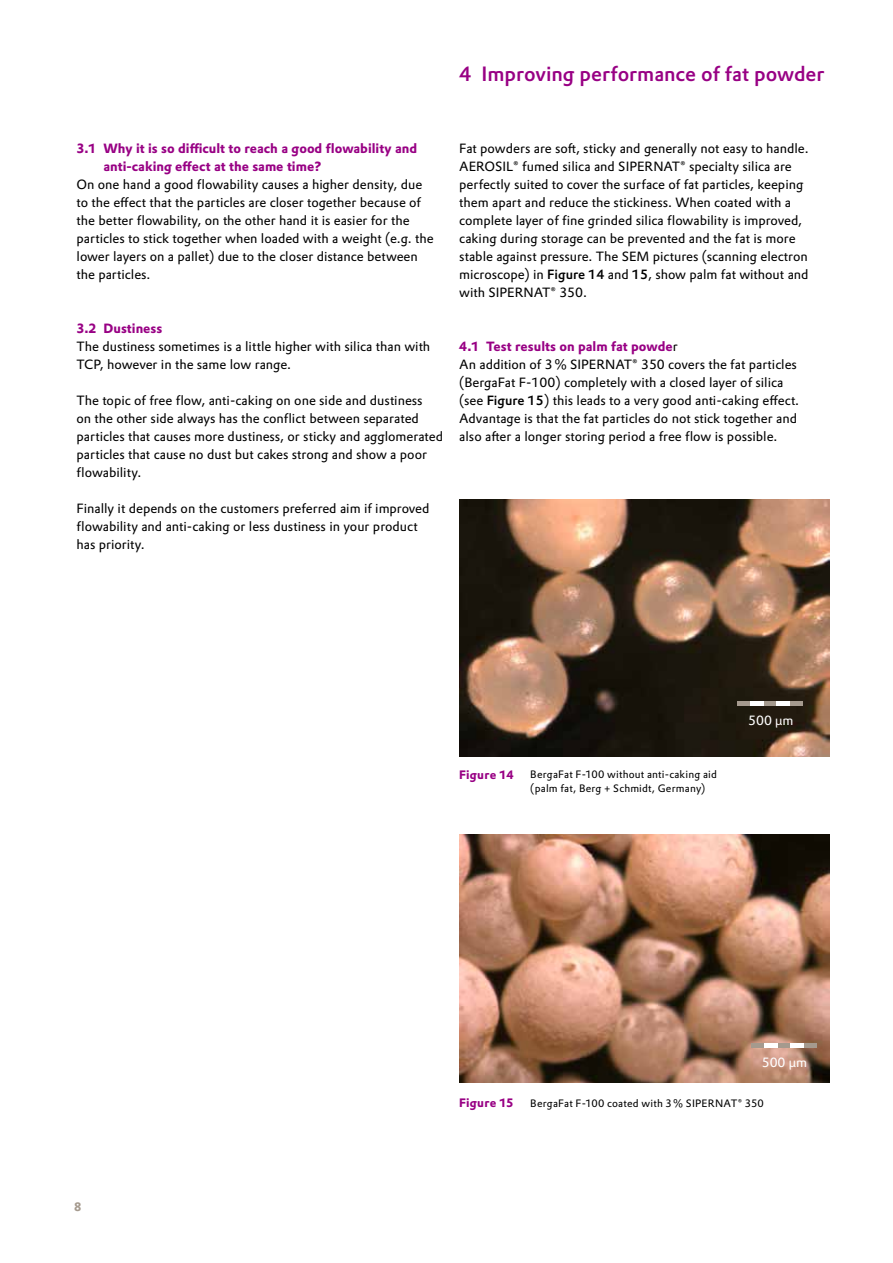
<style>
.page{position:relative;width:893px;height:1263px;background:#fff}
.page>*{position:absolute;margin:0;border:0;box-sizing:border-box;transform-origin:0 0}
.t1{font:500 20.25px "Evonik Prokyon";color:#980084}
.t2{font:13.2px/18px "Evonik Prokyon";color:#000}
.t3{font:700 13.2px/18px "Evonik Prokyon";color:#980084}
.t4{font:13.2px "Evonik Prokyon";color:#fff}
.t5{font:700 12px "Evonik Prokyon";letter-spacing:.02em;color:#980084}
.t6{font:700 12px "Evonik Prokyon";color:#a59a8e}
.t7{font:10.5px/13.5px "Evonik Prokyon";letter-spacing:.02em;color:#000}
.s1{font-weight:500}
.s2{font-weight:700;color:#980084}
.s3{font-family:"Myriad Pro"}
</style>
<div class="page">
<img style="left:459px;top:500px;width:370px;height:256px">
<img style="left:459px;top:835px;width:370px;height:247px">
<div style="left:751px;top:1043px;width:13px;height:5px;background:#a59a8e"></div>
<div style="left:738px;top:701px;width:13px;height:5px;background:#a59a8e"></div>
<div style="left:777px;top:1043px;width:13px;height:5px;background:#a59a8e"></div>
<div style="left:764px;top:701px;width:13px;height:5px;background:#a59a8e"></div>
<div style="left:803px;top:1043px;width:13px;height:5px;background:#a59a8e"></div>
<div style="left:790px;top:701px;width:13px;height:5px;background:#a59a8e"></div>
<div style="left:764px;top:1043px;width:13px;height:5px;background:#fff"></div>
<div style="left:751px;top:701px;width:13px;height:5px;background:#fff"></div>
<div style="left:790px;top:1043px;width:13px;height:5px;background:#fff"></div>
<div style="left:777px;top:701px;width:13px;height:5px;background:#fff"></div>
<h1 class="t1" style="left:459px;top:58px;width:367px">4 Improving performance of fat powder</h1>
<p class="t3" style="left:104px;top:138px;width:315px;text-indent:-27px">3.1 Why it is so difficult to reach a good flowability and anti-caking effect at the same time?</p>
<p class="t2" style="left:77px;top:175px;width:359px">On one hand a good flowability causes a higher density, due to the effect that the particles are closer together because of the better flowability, on the other hand it is easier for the particles to stick together when loaded with a weight (e.g. the lower layers on a pallet) due to the closer distance between the particles.</p>
<p class="t3" style="left:77px;top:318px;width:87px">3.2 Dustiness</p>
<p class="t2" style="left:77px;top:336px;width:355px">The dustiness sometimes is a little higher with silica than with<br>TCP, however in the same low range.</p>
<p class="t2" style="left:77px;top:390px;width:368px">The topic of free flow, anti-caking on one side and dustiness<br>on the other side always has the conflict between separated particles that causes more dustiness, or sticky and agglomerated particles that cause no dust but cakes strong and show a poor flowability.</p>
<p class="t2" style="left:77px;top:498px;width:354px">Finally it depends on the customers preferred aim if improved flowability and anti-caking or less dustiness in your product has priority.</p>
<p class="t2" style="left:459px;top:139px;width:351px">Fat powders are soft, sticky and generally not easy to handle.<br>AEROSIL® fumed silica and SIPERNAT® specialty silica are perfectly suited to cover the surface of fat particles, keeping them apart and reduce the stickiness. When coated with a complete layer of fine grinded silica flowability is improved, caking during storage can be prevented and the fat is more stable against pressure. The SEM pictures (scanning electron microscope) in <span class="s1">Figure 14</span> and <span class="s1">15</span>, show palm fat without and with SIPERNAT® 350.</p>
<p class="t2" style="left:459px;top:336px;width:341px"><span class="s2">4.1 Test results on palm fat powde</span>r<br>An addition of 3% SIPERNAT® 350 covers the fat particles (BergaFat F-100) completely with a closed layer of silica (see <span class="s1">Figure 15</span>) this leads to a very good anti-caking effect.<br>Advantage is that the fat particles do not stick together and also after a longer storing period a free flow is possible.</p>
<p class="t5" style="left:459px;top:765px;width:56px">Figure 14</p>
<p class="t7" style="left:530px;top:767px;width:188px">BergaFat F-100 without anti-caking aid (palm fat, Berg + Schmidt, Germany)</p>
<p class="t4" style="left:748px;top:710px;width:47px">500 <span class="s3">µ</span>m</p>
<p class="t6" style="left:74px;top:1197px;width:9px">8</p>
<p class="t4" style="left:762px;top:1052px;width:47px">500 <span class="s3">µ</span>m</p>
<p class="t5" style="left:459px;top:1093px;width:56px">Figure 15</p>
<p class="t7" style="left:530px;top:1096px;width:235px">BergaFat F-100 coated with 3% SIPERNAT® 350</p>
</div>
